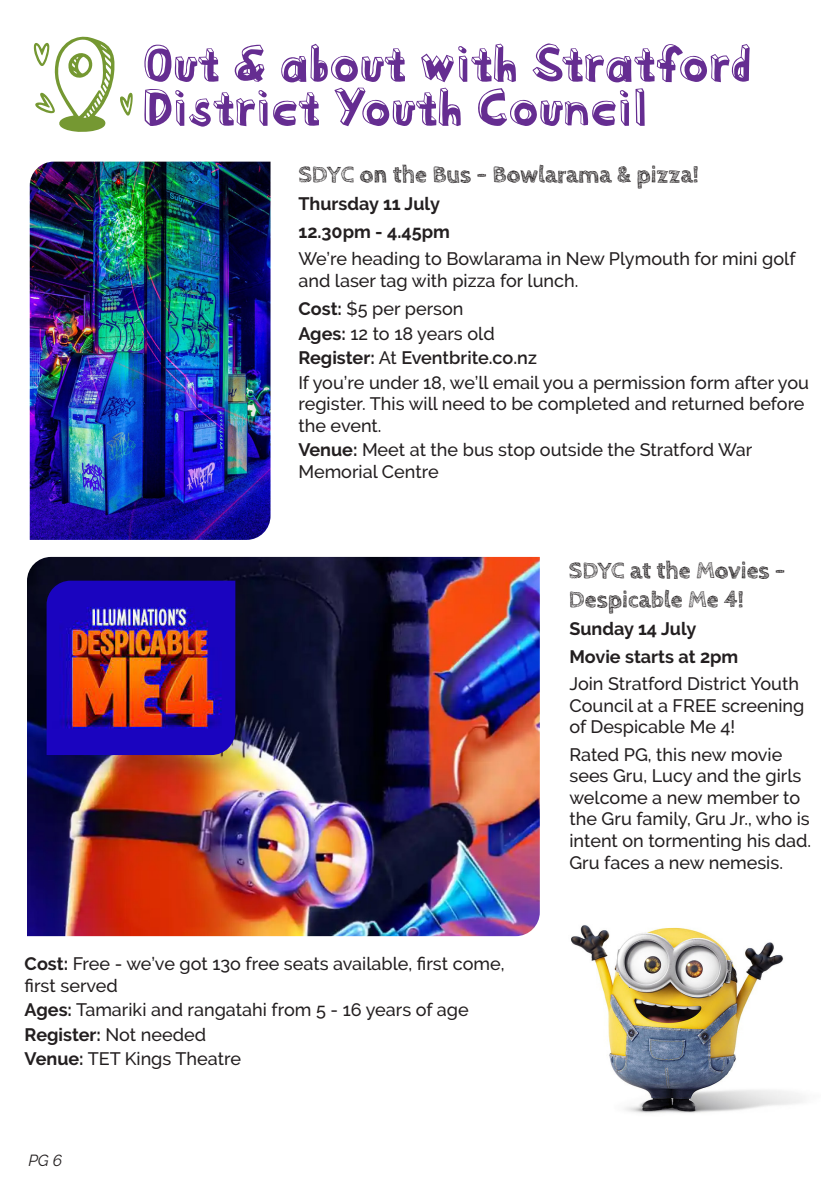
<style>
.page{position:relative;width:840px;height:1191px;background:#fff}
.page>*{position:absolute;margin:0;border:0;box-sizing:border-box;transform-origin:0 0}
.t1{font:50px/44px "Blockhead OT Black Face";color:#652d91}
.t2{font:700 24px/28.8px "Cabin Sketch";color:#231f20}
.t3{font:500 18px/21.6px "Raleway";color:#231f20}
.t4{font:700 18px "Raleway";color:#231f20}
.t5{font:600 18px "Raleway";color:#231f20}
.t6{font:italic 16px "Raleway";color:#231f20}
.s1{font-weight:700}
.s2{font-weight:500}
</style>
<div class="page">
<img style="left:27px;top:36px;width:776px;height:1078px">
<p class="t1" style="left:142px;top:35px;width:609px">Out &amp; about with Stratford<br>District Youth Council</p>
<p class="t2" style="left:298px;top:160px;width:401px">SDYC on the Bus - Bowlarama &amp; pizza!</p>
<p class="t4" style="left:298px;top:194px;width:143px">Thursday 11 July</p>
<p class="t4" style="left:298px;top:221px;width:153px">12.30pm - 4.45pm</p>
<p class="t3" style="left:298px;top:248px;width:498px">We’re heading to Bowlarama in New Plymouth for mini golf and laser tag with pizza for lunch.</p>
<p class="t3" style="left:298px;top:298px;width:166px"><span class="s1">Cost:</span> $5 per person</p>
<p class="t3" style="left:298px;top:322px;width:198px"><span class="s1">Ages:</span> 12 to 18 years old</p>
<p class="t5" style="left:298px;top:347px;width:240px"><span class="s1">Register:</span> <span class="s2">At</span> Eventbrite.co.nz</p>
<p class="t3" style="left:298px;top:371px;width:512px">If you’re under 18, we’ll email you a permission form after you register. This will need to be completed and returned before the event.</p>
<p class="t3" style="left:298px;top:439px;width:455px"><span class="s1">Venue:</span> Meet at the bus stop outside the Stratford War<br>Memorial Centre</p>
<p class="t2" style="left:568px;top:556px;width:218px">SDYC at the Movies -<br>Despicable Me 4!</p>
<p class="t3" style="left:25px;top:953px;width:481px"><span class="s1">Cost:</span> Free - we’ve got 13o free seats available, first come, first served</p>
<p class="t3" style="left:25px;top:999px;width:445px"><span class="s1">Ages:</span> Tamariki and rangatahi from 5 - 16 years of age</p>
<p class="t4" style="left:25px;top:1024px;width:183px">Register: <span class="s2">Not needed</span></p>
<p class="t3" style="left:25px;top:1047px;width:218px"><span class="s1">Venue:</span> TET Kings Theatre</p>
<p class="t6" style="left:28px;top:1151px;width:35px">PG 6</p>
<p class="t4" style="left:569px;top:619px;width:128px">Sunday 14 July</p>
<p class="t4" style="left:569px;top:646px;width:170px">Movie starts at 2pm</p>
<p class="t3" style="left:569px;top:673px;width:236px">Join Stratford District Youth<br>Council at a FREE screening of Despicable Me 4!</p>
<p class="t3" style="left:569px;top:743px;width:243px">Rated PG, this new movie sees Gru, Lucy and the girls welcome a new member to the Gru family, Gru Jr., who is intent on tormenting his dad.<br>Gru faces a new nemesis.</p>
</div>
